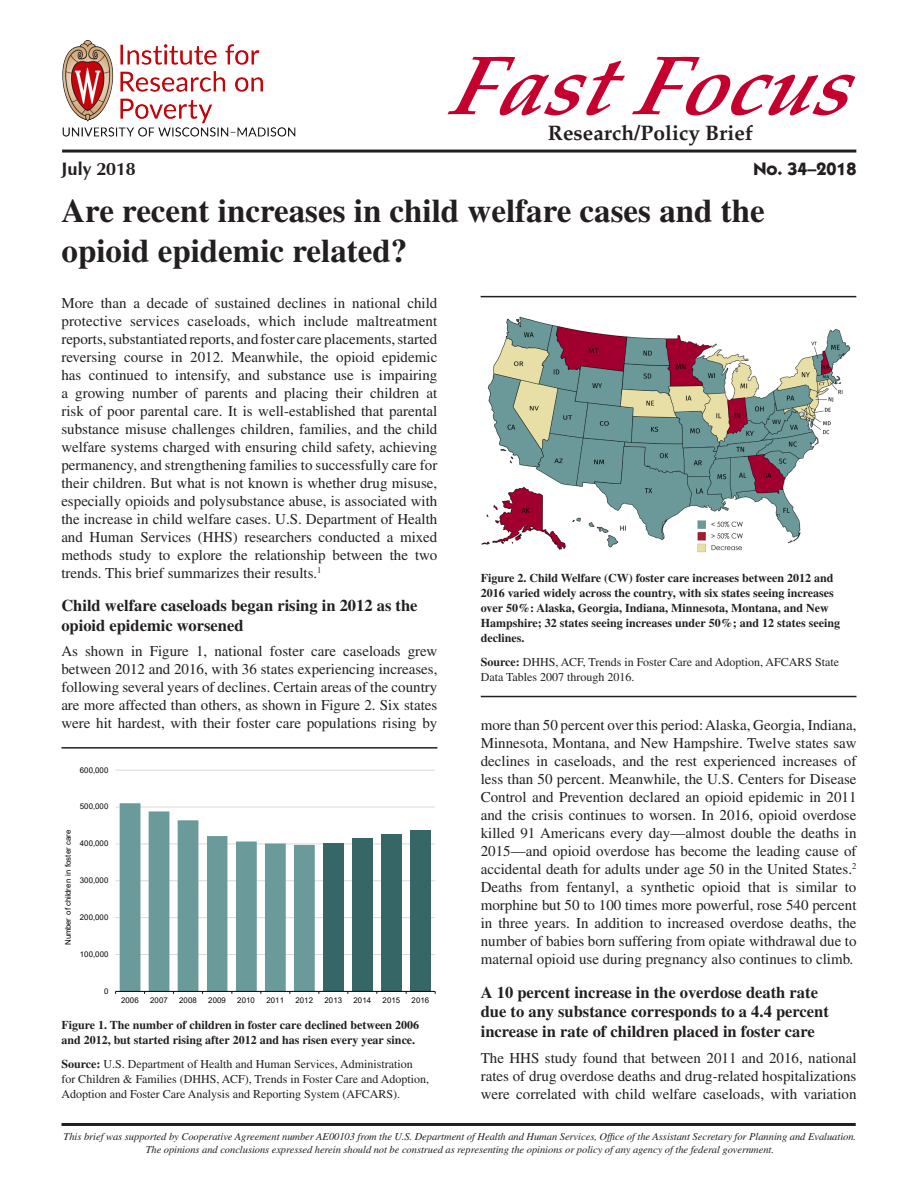
<style>
.page{position:relative;width:918px;height:1188px;background:#fff}
.page>*{position:absolute;margin:0;border:0;box-sizing:border-box;transform-origin:0 0}
.Front_hed{font:italic 700 84px "Palatino";color:#c5002e}
.t1{font:700 33px/39.6px "Times";color:#231f20}
.T1{font:700 21px "Palatino";color:#231f20}
.Front_hed-2{font:700 18px "Itc Kabel";color:#231f20}
.T1-2{font:700 18px "Zapf Humanist 601 BT";color:#231f20}
.t2{font:700 16.5px/19.8px "Times";color:#231f20}
.T1-3{font:15px/18px "Times";color:#231f20;text-align:justify}
.T3{font:700 12px/15px "Times";color:#231f20}
.T3-2{font:12px/15px "Times";color:#231f20}
.T1-4{font:italic 10.5px/12.6px "Times";letter-spacing:-.005em;color:#231f20;text-align:center}
.t3{font:7.8px "Arial";letter-spacing:.01em;color:#050504}
.s1{font-weight:700}
</style>
<div class="page">
<hr style="left:62px;top:150px;width:794px;height:3px;background:#231f20">
<hr style="left:61px;top:1123px;width:795px;height:3px;background:#231f20">
<img style="left:62px;top:40px;width:234px;height:97px">
<hr style="left:116px;top:770px;width:319px;height:1px;background:#d9d9d8">
<hr style="left:116px;top:807px;width:319px;height:1px;background:#d9d9d8">
<hr style="left:116px;top:844px;width:319px;height:1px;background:#d9d9d8">
<hr style="left:116px;top:880px;width:319px;height:1px;background:#d9d9d8">
<hr style="left:116px;top:917px;width:319px;height:1px;background:#d9d9d8">
<hr style="left:116px;top:954px;width:319px;height:1px;background:#d9d9d8">
<div style="left:323px;top:844px;width:21px;height:147px;background:#376667"></div>
<div style="left:352px;top:838px;width:21px;height:153px;background:#376667"></div>
<div style="left:381px;top:834px;width:21px;height:157px;background:#376667"></div>
<div style="left:410px;top:830px;width:21px;height:161px;background:#376667"></div>
<hr style="left:116px;top:991px;width:319px;height:1px;background:#050504">
<svg style="left:115px;top:803px;width:205px;height:191px"></svg>
<hr style="left:62px;top:747px;width:375px;height:2px;background:#231f20">
<img style="left:481px;top:316px;width:370px;height:234px">
<img style="left:685px;top:513px;width:74px;height:40px">
<div style="left:811px;top:460px;width:41px;height:31px;background:#fff"></div>
<hr style="left:481px;top:296px;width:375px;height:1px;background:#231f20">
<hr style="left:481px;top:696px;width:375px;height:1px;background:#231f20">
<p class="Front_hed" style="left:448px;top:36px;width:431px">FastFocus</p>
<p class="T1" style="left:548px;top:120px;width:207px">Research/Policy Brief</p>
<p class="T1-2" style="left:62px;top:158px;width:76px">July 2018</p>
<p class="Front_hed-2" style="left:753px;top:158px;width:105px">No. 34–2018</p>
<h1 class="t1" style="left:62px;top:191px;width:705px">Are recent increases in child welfare cases and the opioid epidemic related?</h1>
<p class="T1-3" style="left:61px;top:294px;width:378px">More than a decade of sustained declines in national child protective services caseloads, which include maltreatment reports, substantiated reports, and foster care placements, started reversing course in 2012. Meanwhile, the opioid epidemic has continued to intensify, and substance use is impairing a growing number of parents and placing their children at risk of poor parental care. It is well-established that parental substance misuse challenges children, families, and the child welfare systems charged with ensuring child safety, achieving permanency, and strengthening families to successfully care for their children. But what is not known is whether drug misuse, especially opioids and polysubstance abuse, is associated with the increase in child welfare cases. U.S. Department of Health and Human Services (HHS) researchers conducted a mixed methods study to explore the relationship between the two trends. This brief summarizes their results.<sup>1</sup></p>
<h2 class="t2" style="left:61px;top:595px;width:358px">Child welfare caseloads began rising in 2012 as the opioid epidemic worsened</h2>
<p class="T1-3" style="left:61px;top:642px;width:378px">As shown in Figure 1, national foster care caseloads grew between 2012 and 2016, with 36 states experiencing increases, following several years of declines. Certain areas of the country are more affected than others, as shown in Figure 2. Six states were hit hardest, with their foster care populations rising by</p>
<p class="t3" style="left:80px;top:765px;width:30px">600,000</p>
<p class="t3" style="left:63px;top:945px;width:117px;rotate:-90deg">Number of children in foster care</p>
<p class="t3" style="left:80px;top:801px;width:30px">500,000</p>
<p class="t3" style="left:80px;top:838px;width:30px">400,000</p>
<p class="t3" style="left:80px;top:875px;width:30px">300,000</p>
<p class="t3" style="left:80px;top:912px;width:30px">200,000</p>
<p class="t3" style="left:80px;top:949px;width:30px">100,000</p>
<p class="t3" style="left:104px;top:986px;width:6px">0</p>
<p class="t3" style="left:121px;top:995px;width:19px">2006</p>
<p class="t3" style="left:150px;top:995px;width:19px">2007</p>
<p class="t3" style="left:179px;top:995px;width:19px">2008</p>
<p class="t3" style="left:208px;top:995px;width:19px">2009</p>
<p class="t3" style="left:237px;top:995px;width:19px">2010</p>
<p class="t3" style="left:266px;top:995px;width:19px">2011</p>
<p class="t3" style="left:295px;top:995px;width:19px">2012</p>
<p class="t3" style="left:324px;top:995px;width:19px">2013</p>
<p class="t3" style="left:354px;top:995px;width:19px">2014</p>
<p class="t3" style="left:383px;top:995px;width:19px">2015</p>
<p class="t3" style="left:412px;top:995px;width:19px">2016</p>
<p class="T3" style="left:61px;top:1018px;width:359px">Figure 1. The number of children in foster care declined between 2006 and 2012, but started rising after 2012 and has risen every year since.</p>
<p class="T3-2" style="left:61px;top:1057px;width:369px"><span class="s1">Source:</span> U.S. Department of Health and Human Services, Administration for Children &amp; Families (DHHS, ACF), Trends in Foster Care and Adoption,<br>Adoption and Foster Care Analysis and Reporting System (AFCARS).</p>
<p class="T3" style="left:481px;top:570px;width:361px">Figure 2. Child Welfare (CW) foster care increases between 2012 and 2016 varied widely across the country, with six states seeing increases over 50%: Alaska, Georgia, Indiana, Minnesota, Montana, and New Hampshire; 32 states seeing increases under 50%; and 12 states seeing declines.</p>
<p class="T3-2" style="left:481px;top:654px;width:360px"><span class="s1">Source:</span> DHHS, ACF, Trends in Foster Care and Adoption, AFCARS State<br>Data Tables 2007 through 2016.</p>
<p class="T1-3" style="left:481px;top:716px;width:377px">more than 50 percent over this period: Alaska, Georgia, Indiana, Minnesota, Montana, and New Hampshire. Twelve states saw declines in caseloads, and the rest experienced increases of less than 50 percent. Meanwhile, the U.S. Centers for Disease Control and Prevention declared an opioid epidemic in 2011 and the crisis continues to worsen. In 2016, opioid overdose killed 91 Americans every day—almost double the deaths in 2015—and opioid overdose has become the leading cause of accidental death for adults under age 50 in the United States.<sup>2<br></sup>Deaths from fentanyl, a synthetic opioid that is similar to morphine but 50 to 100 times more powerful, rose 540 percent in three years. In addition to increased overdose deaths, the number of babies born suffering from opiate withdrawal due to maternal opioid use during pregnancy also continues to climb.</p>
<h2 class="t2" style="left:481px;top:982px;width:350px">A 10 percent increase in the overdose death rate due to any substance corresponds to a 4.4 percent increase in rate of children placed in foster care</h2>
<p class="T1-3" style="left:481px;top:1049px;width:377px">The HHS study found that between 2011 and 2016, national rates of drug overdose deaths and drug-related hospitalizations were correlated with child welfare caseloads, with variation</p>
<p class="T1-4" style="left:64px;top:1130px;width:794px">This brief was supported by Cooperative Agreement number AE00103 from the U.S. Department of Health and Human Services, Office of the Assistant Secretary for Planning and Evaluation.<br>The opinions and conclusions expressed herein should not be construed as representing the opinions or policy of any agency of the federal government.</p>
</div>
